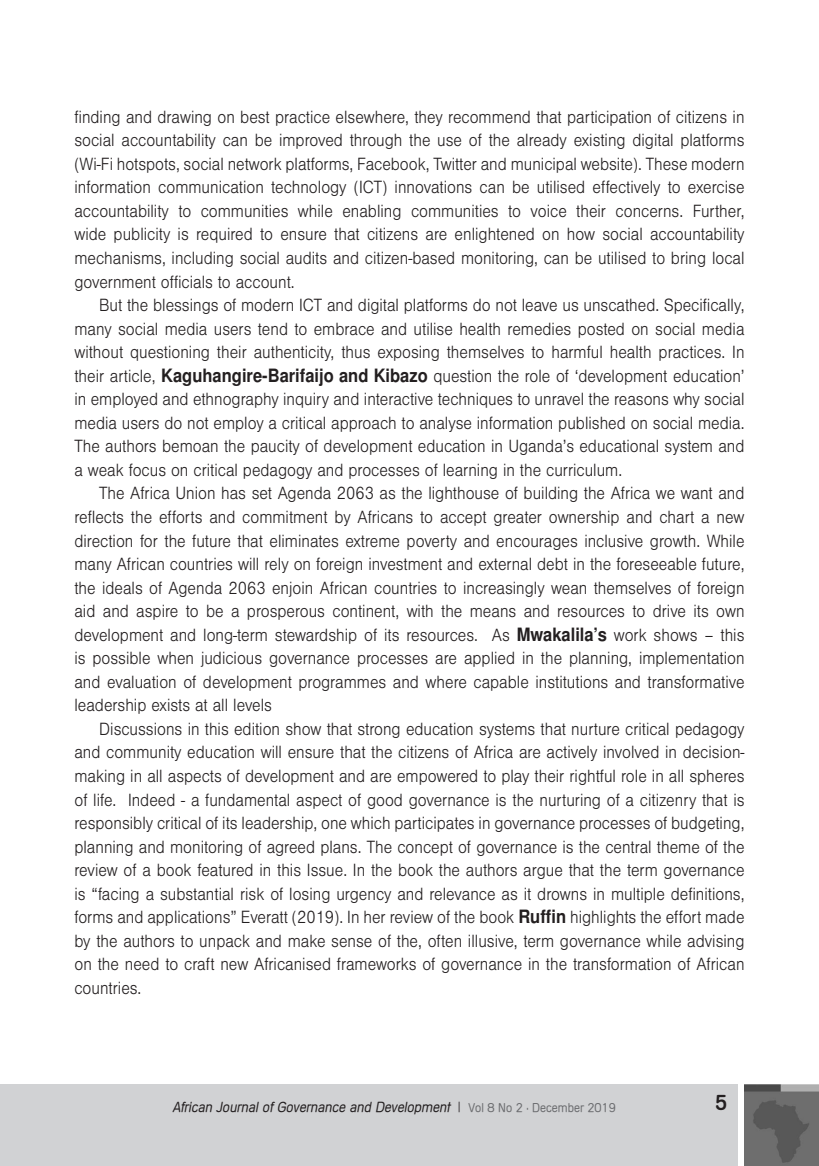
<style>
.page{position:relative;width:819px;height:1166px;background:#fff}
.page>*{position:absolute;margin:0;border:0;box-sizing:border-box;transform-origin:0 0}
.t1{font:500 21px "Mercedes";color:#231f20}
.body_copy_indent{font:300 18.38px/23.6px "Nimbus San T";color:#231f20;text-align:justify;scale:.9 1}
.t2{font:italic 300 14px "Mercedes";color:#231f20}
.s1{font-family:"Nimbus San L";font-weight:700}
.s2{font-style:normal}
.s3{font-style:normal;font-size:12.25px;color:#6c6d70}
</style>
<div class="page">
<img style="left:744px;top:1084px;width:75px;height:82px">
<div style="left:0;top:1084px;width:737px;height:82px;background:#d1d2d4"></div>
<p class="body_copy_indent" style="left:74px;top:105px;width:746px">finding and drawing on best practice elsewhere, they recommend that participation of citizens in social accountability can be improved through the use of the already existing digital platforms (Wi-Fi hotspots, social network platforms, Facebook, Twitter and municipal website). These modern information communication technology (ICT) innovations can be utilised effectively to exercise accountability to communities while enabling communities to voice their concerns. Further, wide publicity is required to ensure that citizens are enlightened on how social accountability mechanisms, including social audits and citizen-based monitoring, can be utilised to bring local government officials to account.</p>
<p class="body_copy_indent" style="left:74px;top:294px;width:746px;text-indent:25px">But the blessings of modern ICT and digital platforms do not leave us unscathed. Specifically, many social media users tend to embrace and utilise health remedies posted on social media without questioning their authenticity, thus exposing themselves to harmful health practices. In their article, <span class="s1">Kaguhangire-Barifaijo and Kibazo</span> question the role of ‘development education’ in employed and ethnography inquiry and interactive techniques to unravel the reasons why social media users do not employ a critical approach to analyse information published on social media.<br>The authors bemoan the paucity of development education in Uganda’s educational system and a weak focus on critical pedagogy and processes of learning in the curriculum.</p>
<p class="body_copy_indent" style="left:74px;top:482px;width:746px;text-indent:25px">The Africa Union has set Agenda 2063 as the lighthouse of building the Africa we want and reflects the efforts and commitment by Africans to accept greater ownership and chart a new direction for the future that eliminates extreme poverty and encourages inclusive growth. While many African countries will rely on foreign investment and external debt in the foreseeable future, the ideals of Agenda 2063 enjoin African countries to increasingly wean themselves of foreign aid and aspire to be a prosperous continent, with the means and resources to drive its own development and long-term stewardship of its resources. As <span class="s1">Mwakalila’s</span> work shows – this is possible when judicious governance processes are applied in the planning, implementation and evaluation of development programmes and where capable institutions and transformative leadership exists at all levels</p>
<p class="body_copy_indent" style="left:74px;top:717px;width:746px;text-indent:25px">Discussions in this edition show that strong education systems that nurture critical pedagogy and community education will ensure that the citizens of Africa are actively involved in decision&shy;making in all aspects of development and are empowered to play their rightful role in all spheres of life. Indeed - a fundamental aspect of good governance is the nurturing of a citizenry that is responsibly critical of its leadership, one which participates in governance processes of budgeting, planning and monitoring of agreed plans. The concept of governance is the central theme of the review of a book featured in this Issue. In the book the authors argue that the term governance is “facing a substantial risk of losing urgency and relevance as it drowns in multiple definitions, forms and applications” Everatt (2019). In her review of the book <span class="s1">Ruffin</span> highlights the effort made by the authors to unpack and make sense of the, often illusive, term governance while advising on the need to craft new Africanised frameworks of governance in the transformation of African countries.</p>
<p class="t2" style="left:172px;top:1099px;width:445px">African Journal of Governance and Development <span class="s2">|</span> <span class="s3">V o l 8 N o 2 • D e c e m b e r 2 0 1 9</span></p>
<p class="t1" style="left:714px;top:1090px;width:15px">5</p>
</div>
